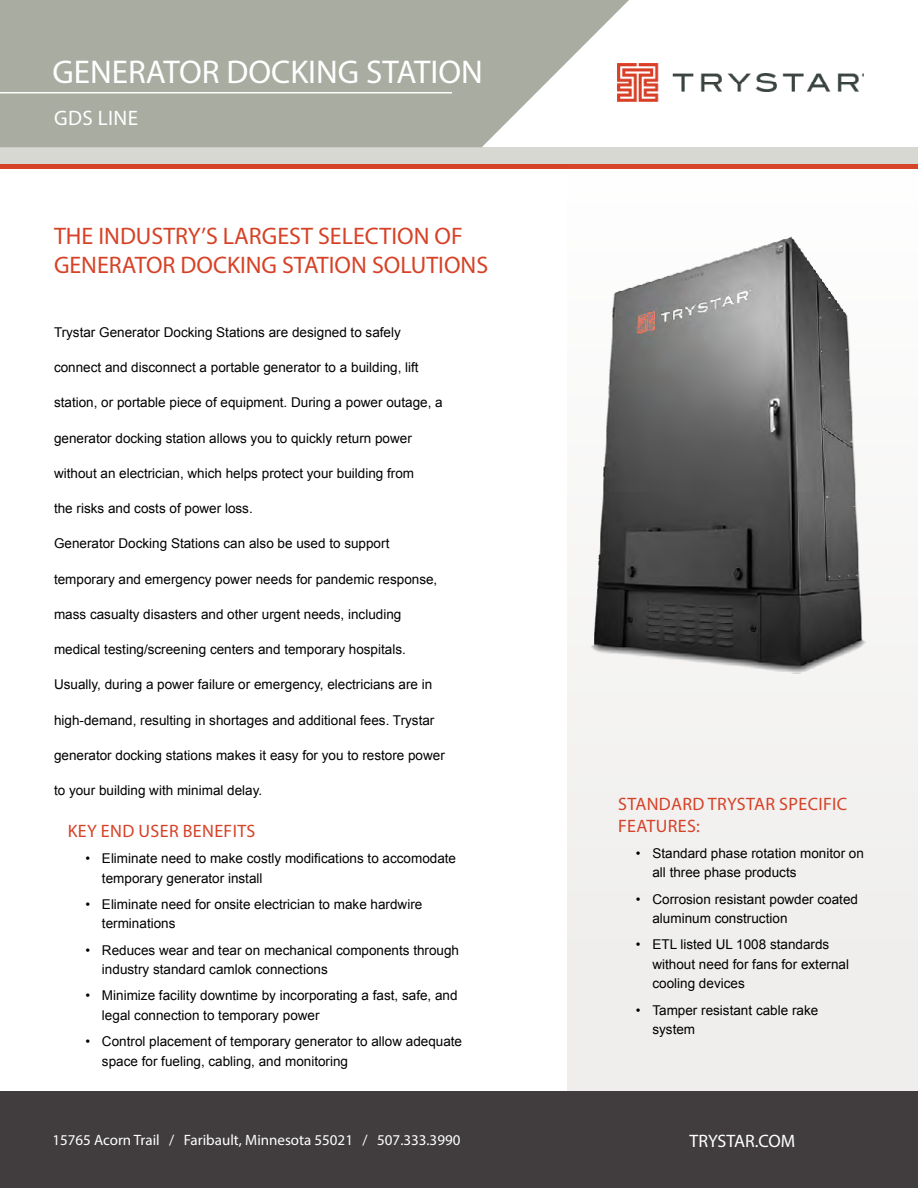
<style>
.page{position:relative;width:918px;height:1188px;background:#fff}
.page>*{position:absolute;margin:0;border:0;box-sizing:border-box;transform-origin:0 0}
.t1{font:33px "Myriad Pro";color:#fff}
.t2{font:24px/28.8px "Myriad Pro";color:#d64227}
.t3{font:21px "Myriad Pro";letter-spacing:.02em;color:#fff}
.t4{font:18px/21.6px "Myriad Pro";letter-spacing:.02em;color:#d64227}
.t5{font:18px "Myriad Pro";letter-spacing:-.005em;color:#fff}
.t6{font:15px "Myriad Pro";color:#fff}
.t7{font:13.5px/19.5px "Arial";color:#000}
</style>
<div class="page">
<div style="left:0;top:159px;width:918px;height:10px;background:#d64227"></div>
<div style="left:0;top:147px;width:918px;height:17px;background:#d8d8d3"></div>
<div style="left:567px;top:164px;width:351px;height:1024px;background:#efeeec"></div>
<img style="left:643px;top:64px;width:221px;height:38px">
<div style="left:0;top:1091px;width:918px;height:97px;background:#413d3e"></div>
<svg style="left:0;top:0;width:643px;height:147px;background:#b4b6ab"></svg>
<hr style="left:0;top:92px;width:452px;height:1px;background:#fff">
<img style="left:586px;top:235px;width:305px;height:439px">
<h1 class="t1" style="left:52px;top:52px;width:432px">GENERATOR DOCKING STATION</h1>
<h3 class="t3" style="left:54px;top:105px;width:85px">GDS LINE</h3>
<h2 class="t2" style="left:54px;top:221px;width:436px">THE INDUSTRY’S LARGEST SELECTION OF<br>GENERATOR DOCKING STATION SOLUTIONS</h2>
<p class="t7" style="left:54px;top:323px;width:348px">Trystar Generator Docking Stations are designed to safely</p>
<p class="t7" style="left:54px;top:358px;width:366px">connect and disconnect a portable generator to a building, lift</p>
<p class="t7" style="left:54px;top:393px;width:390px">station, or portable piece of equipment. During a power outage, a</p>
<p class="t7" style="left:54px;top:428px;width:359px">generator docking station allows you to quickly return power</p>
<p class="t7" style="left:54px;top:464px;width:362px">without an electrician, which helps protect your building from</p>
<p class="t7" style="left:54px;top:499px;width:200px">the risks and costs of power loss.</p>
<p class="t7" style="left:54px;top:534px;width:337px">Generator Docking Stations can also be used to support</p>
<p class="t7" style="left:54px;top:569px;width:385px">temporary and emergency power needs for pandemic response,</p>
<p class="t7" style="left:54px;top:605px;width:349px">mass casualty disasters and other urgent needs, including</p>
<p class="t7" style="left:54px;top:640px;width:353px">medical testing/screening centers and temporary hospitals.</p>
<p class="t7" style="left:54px;top:675px;width:380px">Usually, during a power failure or emergency, electricians are in</p>
<p class="t7" style="left:54px;top:710px;width:382px">high-demand, resulting in shortages and additional fees. Trystar</p>
<p class="t7" style="left:54px;top:746px;width:392px">generator docking stations makes it easy for you to restore power</p>
<p class="t7" style="left:54px;top:781px;width:210px">to your building with minimal delay.</p>
<h3 class="t4" style="left:68px;top:820px;width:189px">KEY END USER BENEFITS</h3>
<p class="t7" style="left:102px;top:849px;width:356px;text-indent:-16px">• Eliminate need to make costly modifications to accomodate temporary generator install</p>
<p class="t7" style="left:102px;top:895px;width:322px;text-indent:-16px">• Eliminate need for onsite electrician to make hardwire terminations</p>
<p class="t7" style="left:102px;top:940px;width:359px;text-indent:-16px">• Reduces wear and tear on mechanical components through industry standard camlok connections</p>
<p class="t7" style="left:102px;top:986px;width:357px;text-indent:-16px">• Minimize facility downtime by incorporating a fast, safe, and legal connection to temporary power</p>
<p class="t7" style="left:102px;top:1032px;width:362px;text-indent:-16px">• Control placement of temporary generator to allow adequate space for fueling, cabling, and monitoring</p>
<h3 class="t4" style="left:618px;top:793px;width:231px">STANDARD TRYSTAR SPECIFIC<br>FEATURES:</h3>
<p class="t7" style="left:652px;top:844px;width:213px;text-indent:-16px">• Standard phase rotation monitor on all three phase products</p>
<p class="t7" style="left:652px;top:889px;width:207px;text-indent:-16px">• Corrosion resistant powder coated aluminum construction</p>
<p class="t7" style="left:652px;top:935px;width:198px;text-indent:-16px">• ETL listed UL 1008 standards without need for fans for external cooling devices</p>
<p class="t7" style="left:652px;top:1000px;width:167px;text-indent:-16px">• Tamper resistant cable rake system</p>
<p class="t6" style="left:52px;top:1131px;width:409px">15765 Acorn Trail / Faribault, Minnesota 55021 / 507.333.3990</p>
<h3 class="t5" style="left:690px;top:1130px;width:107px">TRYSTAR.COM</h3>
</div>
